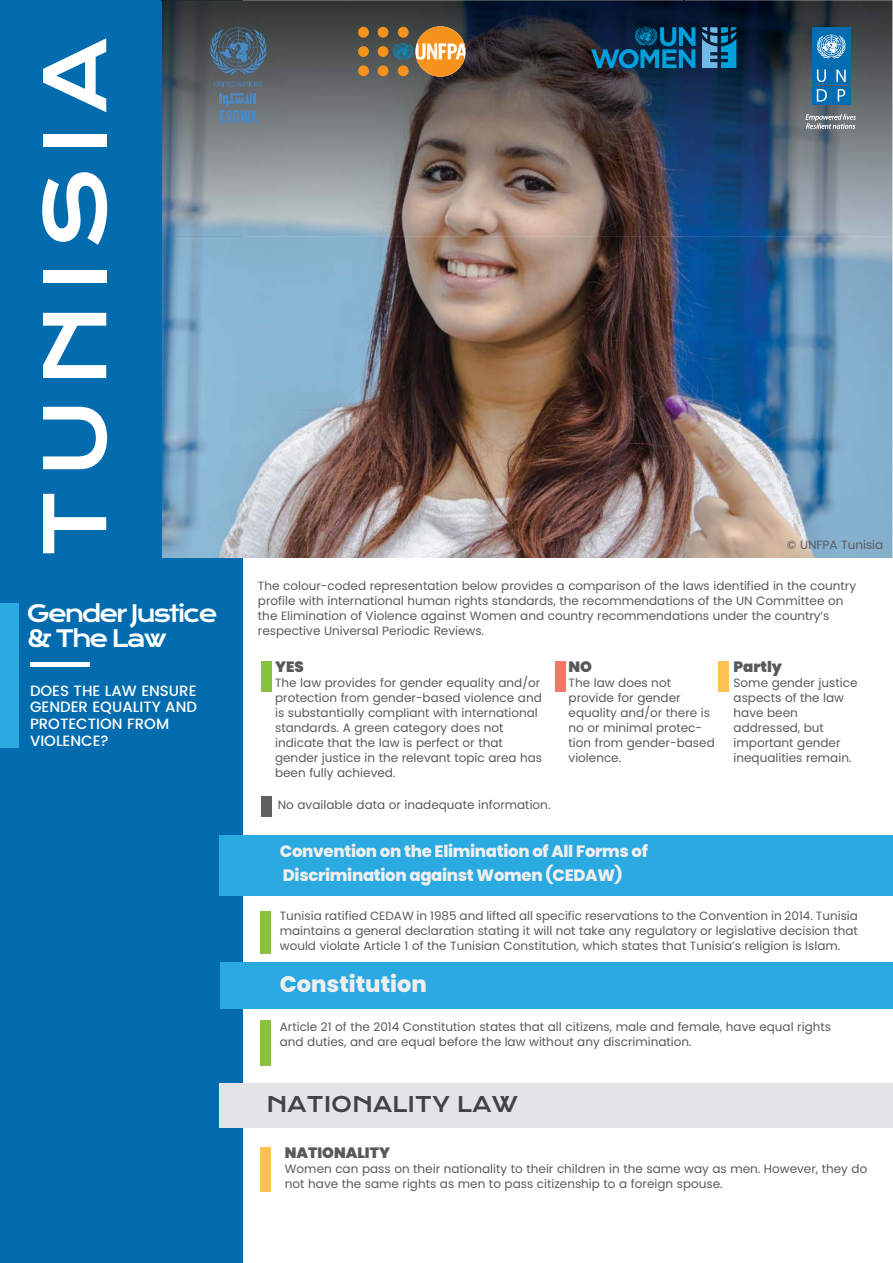
<style>
.page{position:relative;width:893px;height:1263px;background:#fff}
.page>*{position:absolute;margin:0;border:0;box-sizing:border-box;transform-origin:0 0}
.t1{font:82.8px "Krona One";letter-spacing:.16em;color:#fff}
.t2{font:23.25px/24.9px "Krona One";letter-spacing:-.1em;color:#fff}
.t3{font:800 22.5px "Poppins";color:#efefef}
.t4{font:21px "Krona One";color:#424143}
.t5{font:800 16.5px/24px "Poppins";letter-spacing:-.02em;color:#efefef}
.t6{font:500 15px/16.8px "Poppins";color:#fff}
.t7{font:900 15px "Poppins";color:#59595c}
.t8{font:12px/15px "Poppins";color:#59595c}
.t9{font:12px/15px "Poppins";color:#58595b;text-align:justify}
</style>
<div class="page">
<div style="left:0;top:0;width:243px;height:1263px;background:#026cae"></div>
<img style="left:162px;top:236px;width:730px;height:322px">
<img style="left:162px;top:0;width:730px;height:236px">
<div style="left:0;top:603px;width:18px;height:144px;background:#2ba9e1"></div>
<div style="left:219px;top:836px;width:674px;height:60px;background:#2ba9e1"></div>
<div style="left:220px;top:962px;width:673px;height:47px;background:#2ba9e1"></div>
<div style="left:260px;top:1020px;width:11px;height:46px;background:#89c240"></div>
<div style="left:260px;top:911px;width:11px;height:43px;background:#89c240"></div>
<div style="left:260px;top:1147px;width:11px;height:45px;background:#fec152"></div>
<div style="left:30px;top:662px;width:59px;height:5px;background:#fff"></div>
<div style="left:219px;top:1083px;width:674px;height:45px;background:#e3e4e5"></div>
<div style="left:261px;top:661px;width:11px;height:31px;background:#89c240"></div>
<div style="left:261px;top:796px;width:11px;height:20px;background:#606161"></div>
<div style="left:555px;top:661px;width:10px;height:31px;background:#f17866"></div>
<div style="left:718px;top:661px;width:10px;height:31px;background:#fec152"></div>
<div style="left:812px;top:67px;width:19px;height:18px;background:#046cb1"></div>
<svg style="left:817px;top:70px;width:9px;height:12px"></svg>
<div style="left:832px;top:67px;width:18px;height:18px;background:#046cb1"></div>
<svg style="left:836px;top:70px;width:10px;height:12px"></svg>
<div style="left:832px;top:86px;width:18px;height:19px;background:#046cb1"></div>
<svg style="left:838px;top:89px;width:7px;height:12px"></svg>
<div style="left:812px;top:86px;width:19px;height:19px;background:#046cb1"></div>
<svg style="left:817px;top:89px;width:10px;height:13px"></svg>
<div style="left:812px;top:27px;width:38px;height:38px;background:#046cb1"></div>
<svg style="left:817px;top:35px;width:29px;height:24px"></svg>
<svg style="left:806px;top:114px;width:50px;height:15px"></svg>
<div style="left:378px;top:46px;width:10px;height:11px;background:#f7931d;border-radius:50%"></div>
<div style="left:378px;top:65px;width:10px;height:11px;background:#f7931d;border-radius:50%"></div>
<div style="left:378px;top:27px;width:10px;height:11px;background:#f7931d;border-radius:50%"></div>
<div style="left:358px;top:46px;width:11px;height:11px;background:#f7931d;border-radius:50%"></div>
<div style="left:358px;top:65px;width:11px;height:11px;background:#f7931d;border-radius:50%"></div>
<div style="left:358px;top:27px;width:11px;height:11px;background:#f7931d;border-radius:50%"></div>
<svg style="left:393px;top:26px;width:73px;height:51px;background:#ac8551"></svg>
<svg style="left:210px;top:27px;width:57px;height:48px;background:#4a6377"></svg>
<svg style="left:219px;top:93px;width:38px;height:30px"></svg>
<svg style="left:214px;top:82px;width:49px;height:5px"></svg>
<svg style="left:591px;top:27px;width:104px;height:41px;background:#084f76"></svg>
<svg style="left:702px;top:27px;width:34px;height:41px"></svg>
<h1 class="t1" style="left:29px;top:558px;width:522px;rotate:-90deg">TUNISIA</h1>
<h2 class="t2" style="left:27px;top:602px;width:192px">Gender Justice &amp; The Law</h2>
<p class="t6" style="left:30px;top:682px;width:169px">DOES THE LAW ENSURE<br>GENDER EQUALITY AND<br>PROTECTION FROM<br>VIOLENCE?</p>
<p class="t8" style="left:787px;top:539px;width:98px">© UNFPA Tunisia</p>
<p class="t8" style="left:258px;top:580px;width:600px">The colour-coded representation below provides a comparison of the laws identified in the country profile with international human rights standards, the recommendations of the UN Committee on the Elimination of Violence against Women and country recommendations under the country’s respective Universal Periodic Reviews.</p>
<p class="t7" style="left:275px;top:661px;width:30px">YES</p>
<p class="t8" style="left:275px;top:677px;width:269px">The law provides for gender equality and/or protection from gender-based violence and is substantially compliant with international standards. A green category does not indicate that the law is perfect or that gender justice in the relevant topic area has been fully achieved.</p>
<p class="t8" style="left:278px;top:799px;width:274px">No available data or inadequate information.</p>
<p class="t7" style="left:568px;top:661px;width:25px">NO</p>
<p class="t8" style="left:568px;top:677px;width:148px">The law does not provide for gender equality and/or there is no or minimal protec&shy;tion from gender-based violence.</p>
<p class="t7" style="left:733px;top:661px;width:50px">Partly</p>
<p class="t8" style="left:733px;top:677px;width:125px">Some gender justice aspects of the law have been addressed, but important gender inequalities remain.</p>
<h3 class="t5" style="left:280px;top:839px;width:370px">Convention on the Elimination of All Forms of<br>Discrimination against Women (CEDAW)</h3>
<p class="t9" style="left:280px;top:910px;width:580px">Tunisia ratified CEDAW in 1985 and lifted all specific reservations to the Convention in 2014. Tunisia maintains a general declaration stating it will not take any regulatory or legislative decision that would violate Article 1 of the Tunisian Constitution, which states that Tunisia’s religion is Islam.</p>
<h3 class="t3" style="left:280px;top:971px;width:148px">Constitution</h3>
<p class="t9" style="left:280px;top:1020px;width:553px">Article 21 of the 2014 Constitution states that all citizens, male and female, have equal rights and duties, and are equal before the law without any discrimination.</p>
<h3 class="t4" style="left:266px;top:1093px;width:253px">NATIONALITY LAW</h3>
<p class="t7" style="left:285px;top:1147px;width:107px">NATIONALITY</p>
<p class="t8" style="left:285px;top:1163px;width:584px">Women can pass on their nationality to their children in the same way as men. However, they do not have the same rights as men to pass citizenship to a foreign spouse.</p>
</div>
